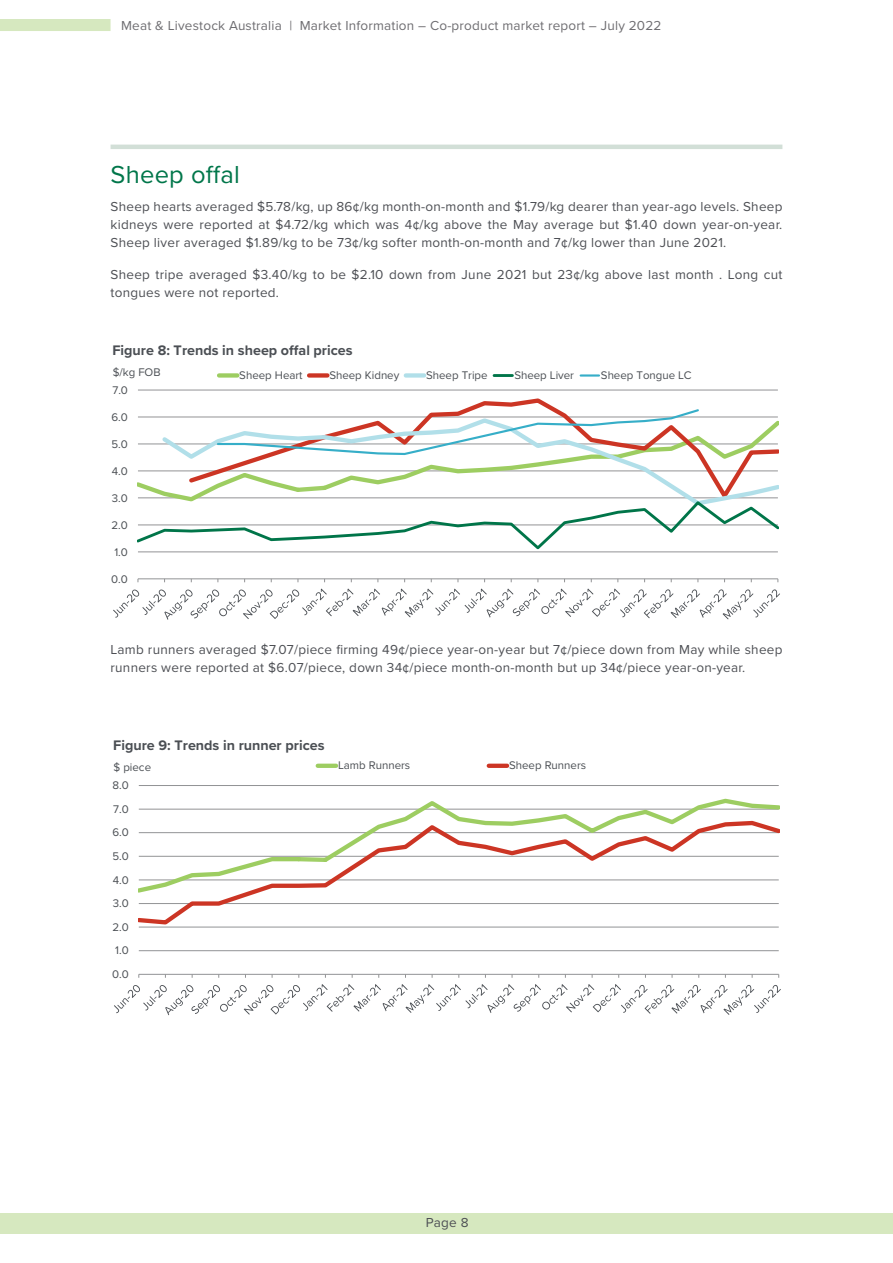
<style>
.page{position:relative;width:893px;height:1263px;background:#fff}
.page>*{position:absolute;margin:0;border:0;box-sizing:border-box;transform-origin:0 0}
.MLA_Sub_Heading{font:25.5px "Proxima Nova";letter-spacing:.01em;color:#00764a}
.t1{font:700 14.4px "Proxima Nova";color:#4b4f54}
.MLA_Paragraph{font:13.5px/18px "Proxima Nova";letter-spacing:.02em;color:#4d4f54}
.t2{font:13.5px "Proxima Nova";letter-spacing:.015em;color:#6e6d71}
.t3{font:11.4px "Proxima Nova";color:#4b4f54}
</style>
<div class="page">
<div style="left:0;top:19px;width:111px;height:12px;background:#d6e8bf"></div>
<div style="left:0;top:1213px;width:893px;height:21px;background:#d6e8bf"></div>
<hr style="left:111px;top:145px;width:671px;height:4px;background:#d2dfd7">
<hr style="left:138px;top:390px;width:640px;height:1px;background:#929395">
<hr style="left:138px;top:578px;width:640px;height:1px;background:#929395">
<svg style="left:467px;top:398px;width:89px;height:10px"></svg>
<svg style="left:159px;top:416px;width:620px;height:67px"></svg>
<svg style="left:138px;top:483px;width:641px;height:69px"></svg>
<svg style="left:216px;top:408px;width:485px;height:48px"></svg>
<svg style="left:113px;top:588px;width:667px;height:32px"></svg>
<div style="left:219px;top:373px;width:18px;height:5px;background:#9dcd61"></div>
<div style="left:309px;top:373px;width:18px;height:5px;background:#cc3524"></div>
<div style="left:406px;top:373px;width:18px;height:5px;background:#b1dfe9"></div>
<hr style="left:494px;top:374px;width:18px;height:3px;background:#007549">
<hr style="left:581px;top:374px;width:18px;height:3px;background:#36aec8">
<hr style="left:139px;top:950px;width:640px;height:1px;background:#929395">
<hr style="left:139px;top:927px;width:640px;height:1px;background:#929395">
<hr style="left:139px;top:785px;width:640px;height:1px;background:#929395">
<hr style="left:139px;top:974px;width:640px;height:1px;background:#929395">
<svg style="left:139px;top:798px;width:640px;height:21px"></svg>
<svg style="left:139px;top:819px;width:640px;height:108px"></svg>
<svg style="left:114px;top:984px;width:667px;height:31px"></svg>
<hr style="left:318px;top:764px;width:18px;height:4px;background:#9dcd61">
<hr style="left:489px;top:764px;width:18px;height:4px;background:#cc3524">
<p class="t2" style="left:121px;top:15px;width:542px">Meat &amp; Livestock Australia | Market Information – Co-product market report – July 2022</p>
<p class="MLA_Sub_Heading" style="left:111px;top:156px;width:131px">Sheep offal</p>
<p class="MLA_Paragraph" style="left:111px;top:196px;width:673px;text-align:justify">Sheep hearts averaged $5.78/kg, up 86¢/kg month-on-month and $1.79/kg dearer than year-ago levels. Sheep kidneys were reported at $4.72/kg which was 4¢/kg above the May average but $1.40 down year-on-year.<br>Sheep liver averaged $1.89/kg to be 73¢/kg softer month-on-month and 7¢/kg lower than June 2021.</p>
<p class="MLA_Paragraph" style="left:111px;top:265px;width:673px">Sheep tripe averaged $3.40/kg to be $2.10 down from June 2021 but 23¢/kg above last month . Long cut tongues were not reported.</p>
<p class="t1" style="left:112px;top:339px;width:242px">Figure 8: Trends in sheep offal prices</p>
<p class="t3" style="left:239px;top:367px;width:65px">Sheep Heart</p>
<p class="t3" style="left:329px;top:367px;width:71px">Sheep Kidney</p>
<p class="t3" style="left:426px;top:367px;width:63px">Sheep Tripe</p>
<p class="t3" style="left:514px;top:367px;width:61px">Sheep Liver</p>
<p class="t3" style="left:601px;top:367px;width:92px">Sheep Tongue LC</p>
<p class="t3" style="left:113px;top:363px;width:49px">$/kg FOB</p>
<p class="t3" style="left:112px;top:381px;width:17px">7.0</p>
<p class="t3" style="left:112px;top:408px;width:18px">6.0</p>
<p class="t3" style="left:112px;top:435px;width:18px">5.0</p>
<p class="t3" style="left:112px;top:462px;width:18px">4.0</p>
<p class="t3" style="left:112px;top:489px;width:18px">3.0</p>
<p class="t3" style="left:112px;top:516px;width:18px">2.0</p>
<p class="t3" style="left:114px;top:543px;width:15px">1.0</p>
<p class="t3" style="left:111px;top:570px;width:18px">0.0</p>
<p class="MLA_Paragraph" style="left:111px;top:640px;width:673px">Lamb runners averaged $7.07/piece firming 49¢/piece year-on-year but 7¢/piece down from May while sheep runners were reported at $6.07/piece, down 34¢/piece month-on-month but up 34¢/piece year-on-year.</p>
<p class="t1" style="left:113px;top:735px;width:213px">Figure 9: Trends in runner prices</p>
<p class="t3" style="left:114px;top:759px;width:39px">$ piece</p>
<p class="t3" style="left:112px;top:777px;width:18px">8.0</p>
<p class="t3" style="left:113px;top:800px;width:17px">7.0</p>
<p class="t3" style="left:112px;top:824px;width:18px">6.0</p>
<p class="t3" style="left:112px;top:848px;width:18px">5.0</p>
<p class="t3" style="left:113px;top:871px;width:18px">4.0</p>
<p class="t3" style="left:113px;top:895px;width:18px">3.0</p>
<p class="t3" style="left:112px;top:918px;width:18px">2.0</p>
<p class="t3" style="left:115px;top:942px;width:15px">1.0</p>
<p class="t3" style="left:112px;top:966px;width:18px">0.0</p>
<p class="t3" style="left:338px;top:757px;width:74px">Lamb Runners</p>
<p class="t3" style="left:509px;top:757px;width:79px">Sheep Runners</p>
<p class="MLA_Paragraph" style="left:426px;top:1213px;width:44px">Page 8</p>
</div>
